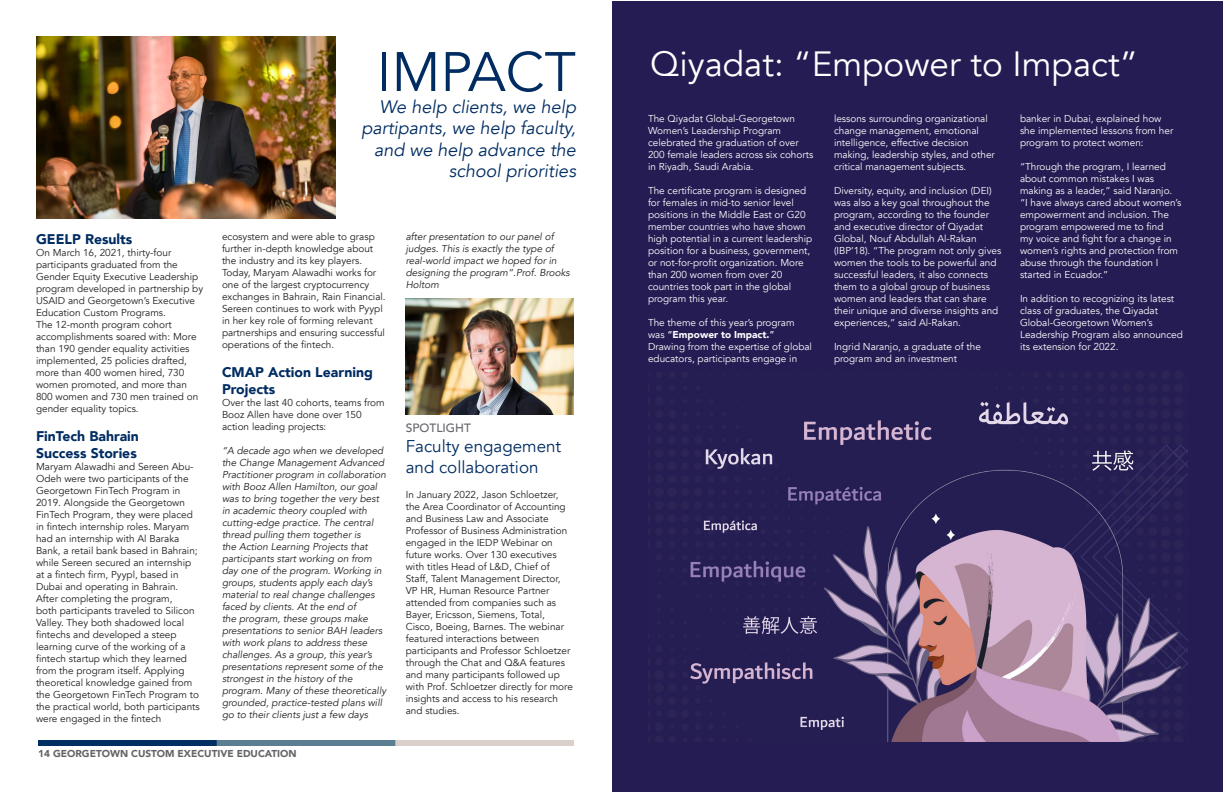
<style>
.page{position:relative;width:1224px;height:792px;background:#fff}
.page>*{position:absolute;margin:0;border:0;box-sizing:border-box;transform-origin:0 0}
.t1{font:55px "Avenir";color:#002c62}
.t2{font:35px "Avenir";color:#fff}
.t3{font:italic 18px/21.6px "Avenir";color:#002c62;text-align:right}
.Name{font:17px/20.4px "Avenir";color:#002c62}
.sub-title{font:900 14px/16.8px "Avenir";color:#002c62}
.Name-2{font:500 12px "Avenir";color:#63656a}
.sub-title-2{font:10px/12px "Avenir";color:#231f20}
.sub-title-3{font:10px/12px "Avenir";color:#fff}
.sub-title-4{font:italic 10px/12px "Avenir";color:#231f20}
.t4{font:900 10px "Avenir";color:#656568}
.s1{font-weight:500}
.s2{font-weight:900}
</style>
<div class="page">
<img style="left:38px;top:740px;width:536px;height:5px">
<img style="left:406px;top:299px;width:168px;height:116px">
<img style="left:36px;top:36px;width:300px;height:182px">
<div style="left:612px;top:1px;width:611px;height:791px;background:#251c53"></div>
<img style="left:690px;top:402px;width:498px;height:339px">
<p class="t1" style="left:377px;top:39px;width:200px">IMPACT</p>
<p class="t3" style="left:361px;top:96px;width:216px">We help clients, we help partipants, we help faculty, and we help advance the school priorities</p>
<p class="sub-title" style="left:36px;top:231px;width:98px">GEELP Results</p>
<p class="sub-title-2" style="left:36px;top:247px;width:169px">On March 16, 2021, thirty-four participants graduated from the<br>Gender Equity Executive Leadership program developed in partnership by<br>USAID and Georgetown’s Executive<br>Education Custom Programs.<br>The 12-month program cohort accomplishments soared with: More than 190 gender equality activities implemented, 25 policies drafted, more than 400 women hired, 730 women promoted, and more than<br>800 women and 730 men trained on gender equality topics.</p>
<p class="sub-title" style="left:36px;top:428px;width:104px">FinTech Bahrain</p>
<p class="sub-title" style="left:36px;top:444px;width:102px">Success Stories</p>
<p class="sub-title-2" style="left:36px;top:461px;width:165px">Maryam Alawadhi and Sereen Abu-Odeh were two participants of the Georgetown FinTech Program in 2019. Alongside the Georgetown FinTech Program, they were placed in fintech internship roles. Maryam had an internship with Al Baraka Bank, a retail bank based in Bahrain; while Sereen secured an internship at a fintech firm, Pyypl, based in Dubai and operating in Bahrain.<br>After completing the program,<br>both participants traveled to Silicon Valley. They both shadowed local fintechs and developed a steep learning curve of the working of a fintech startup which they learned from the program itself. Applying theoretical knowledge gained from the Georgetown FinTech Program to the practical world, both participants were engaged in the fintech</p>
<p class="sub-title-2" style="left:222px;top:231px;width:165px">ecosystem and were able to grasp further in-depth knowledge about the industry and its key players.<br>Today, Maryam Alawadhi works for one of the largest cryptocurrency exchanges in Bahrain, Rain Financial.<br>Sereen continues to work with Pyypl in her key role of forming relevant partnerships and ensuring successful operations of the fintech.</p>
<p class="sub-title" style="left:222px;top:364px;width:152px">CMAP Action Learning<br>Projects</p>
<p class="sub-title-2" style="left:222px;top:397px;width:164px">Over the last 40 cohorts, teams from<br>Booz Allen have done over 150 action leading projects:</p>
<p class="sub-title-4" style="left:222px;top:445px;width:165px">“A decade ago when we developed the Change Management Advanced Practitioner program in collaboration with Booz Allen Hamilton, our goal was to bring together the very best in academic theory coupled with cutting-edge practice. The central thread pulling them together is<br>the Action Learning Projects that participants start working on from day one of the program. Working in groups, students apply each day’s material to real change challenges faced by clients. At the end of<br>the program, these groups make presentations to senior BAH leaders with work plans to address these challenges. As a group, this year’s presentations represent some of the strongest in the history of the</p>
<p class="sub-title-4" style="left:222px;top:685px;width:166px">program. Many of these theoretically grounded, practice-tested plans will go to their clients just a few days</p>
<p class="sub-title-4" style="left:406px;top:231px;width:166px">after presentation to our panel of judges. This is exactly the type of real-world impact we hoped for in designing the program”.Prof. Brooks<br>Holtom</p>
<p class="Name-2" style="left:406px;top:417px;width:67px">SPOTLIGHT</p>
<p class="Name" style="left:406px;top:437px;width:157px">Faculty engagement and collaboration</p>
<p class="sub-title-2" style="left:406px;top:489px;width:169px">In January 2022, Jason Schloetzer, the Area Coordinator of Accounting and Business Law and Associate Professor of Business Administration engaged in the IEDP Webinar on future works. Over 130 executives with titles Head of L&amp;D, Chief of Staff, Talent Management Director, VP HR, Human Resource Partner attended from companies such as Bayer, Ericsson, Siemens, Total, Cisco, Boeing, Barnes. The webinar featured interactions between participants and Professor Schloetzer through the Chat and Q&amp;A features and many participants followed up with Prof. Schloetzer directly for more insights and access to his research and studies.</p>
<p class="t4" style="left:38px;top:745px;width:260px">14 GEORGETOWN CUSTOM EXECUTIVE EDUCATION</p>
<p class="t2" style="left:650px;top:43px;width:489px">Qiyadat: “Empower to Impact”</p>
<p class="sub-title-3" style="left:834px;top:113px;width:162px">lessons surrounding organizational change management, emotional intelligence, effective decision making, leadership styles, and other critical management subjects.</p>
<p class="sub-title-3" style="left:834px;top:185px;width:169px">Diversity, equity, and inclusion (DEI) was also a key goal throughout the program, according to the founder and executive director of Qiyadat Global, Nouf Abdullah Al-Rakan (IBP’18). “The program not only gives women the tools to be powerful and successful leaders, it also connects them to a global group of business women and leaders that can share their unique and diverse insights and experiences,” said Al-Rakan.</p>
<p class="sub-title-3" style="left:834px;top:341px;width:149px">Ingrid Naranjo, a graduate of the program and an investment</p>
<p class="sub-title-3" style="left:648px;top:113px;width:167px">The Qiyadat Global-Georgetown<br>Women’s Leadership Program celebrated the graduation of over<br>200 female leaders across six cohorts in Riyadh, Saudi Arabia.</p>
<p class="sub-title-3" style="left:648px;top:185px;width:166px">The certificate program is designed for females in mid-to senior level positions in the Middle East or G20 member countries who have shown high potential in a current leadership position for a business, government, or not-for-profit organization. More than 200 women from over 20 countries took part in the global program this year.</p>
<p class="sub-title-3" style="left:648px;top:317px;width:166px">The theme of this year’s program was <span class="s1">“</span><span class="s2">Empower to Impact.</span><span class="s1">”<br></span>Drawing from the expertise of global educators, participants engage in</p>
<p class="sub-title-3" style="left:1020px;top:113px;width:155px">banker in Dubai, explained how she implemented lessons from her program to protect women:</p>
<p class="sub-title-3" style="left:1020px;top:161px;width:163px">“Through the program, I learned about common mistakes I was making as a leader,” said Naranjo. “I have always cared about women’s empowerment and inclusion. The program empowered me to find<br>my voice and fight for a change in women’s rights and protection from abuse through the foundation I started in Ecuador.”</p>
<p class="sub-title-3" style="left:1020px;top:293px;width:164px">In addition to recognizing its latest class of graduates, the Qiyadat<br>Global-Georgetown Women’s<br>Leadership Program also announced its extension for 2022.</p>
</div>
